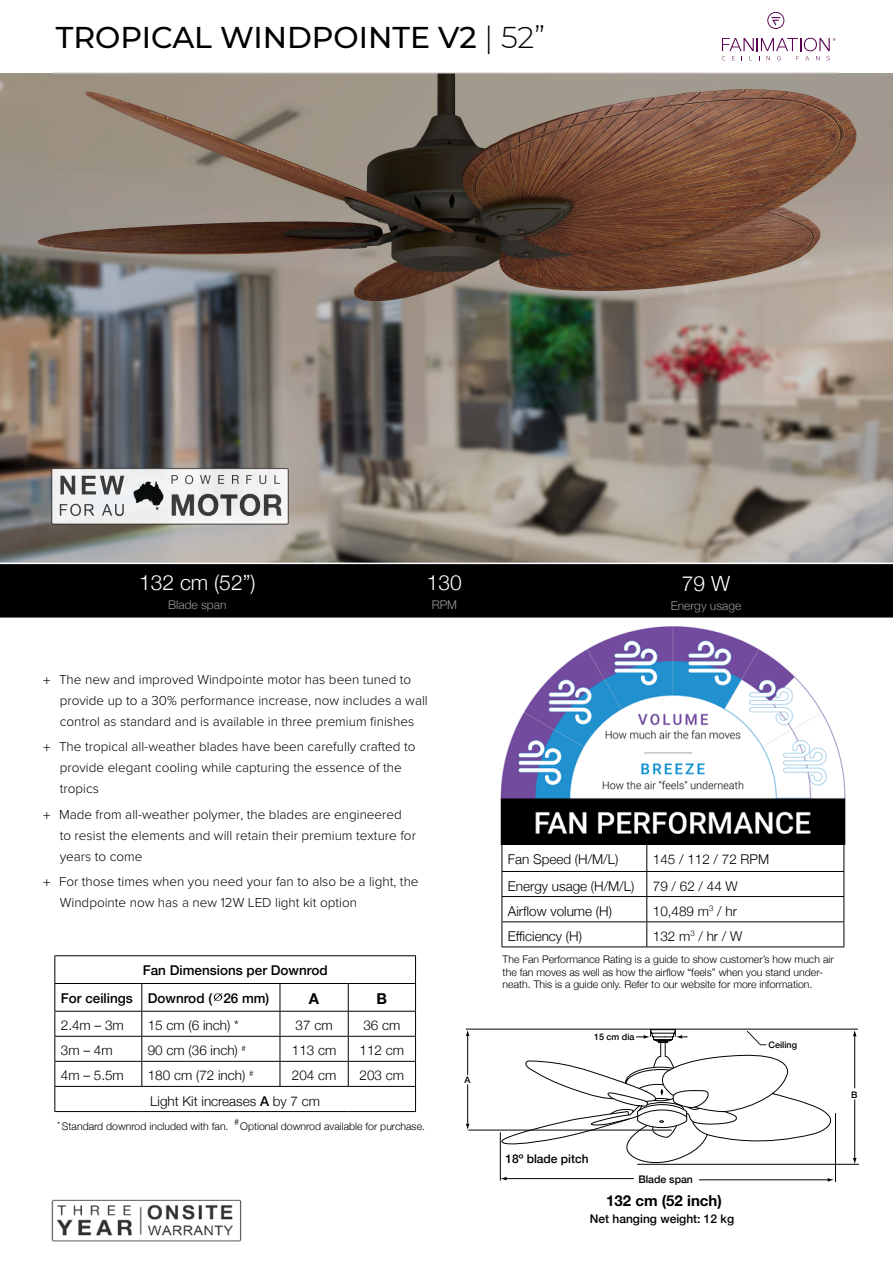
<style>
.page{position:relative;width:893px;height:1263px;background:#fff}
.page>*{position:absolute;margin:0;border:0;box-sizing:border-box;transform-origin:0 0}
.t1{font:500 30px "Montserrat";color:#000}
.t2{font:300 21px "Helvetica Neue";color:#fff}
.t3{font:700 15px "Helvetica Neue";color:#000}
.t4{font:300 13.5px/21px "Proxima Nova";color:#000}
.t5{font:300 13.5px "Helvetica Neue";color:#000}
.t6{font:500 13.5px/27.8px "Helvetica Neue";color:#000}
.t7{font:500 12px "Helvetica Neue";color:#000}
.t8{font:300 12px "Helvetica Neue";color:#9a9a9b}
.t9{font:300 10.5px/12.6px "Helvetica Neue";color:#000}
.t10{font:500 10.5px "Helvetica Neue";color:#000}
.t11{font:500 9px "Helvetica Neue";color:#000}
.t12{font:300 9px "Helvetica Neue";color:#000}
.s1{font-weight:300}
.s2{font-family:"Helvetica Neue"}
.s3{font-weight:500}
</style>
<div class="page">
<img style="left:0;top:73px;width:893px;height:490px">
<div style="left:0;top:564px;width:893px;height:54px;background:#000"></div>
<img style="left:213px;top:993px;width:10px;height:8px">
<hr style="left:54px;top:955px;width:88px;height:1px;background:#000">
<hr style="left:142px;top:955px;width:138px;height:1px;background:#000">
<hr style="left:280px;top:955px;width:68px;height:1px;background:#000">
<hr style="left:348px;top:955px;width:68px;height:1px;background:#000">
<hr style="left:54px;top:983px;width:88px;height:1px;background:#000">
<hr style="left:54px;top:1011px;width:88px;height:1px;background:#000">
<hr style="left:54px;top:1036px;width:88px;height:1px;background:#000">
<hr style="left:142px;top:1036px;width:138px;height:1px;background:#000">
<hr style="left:280px;top:1036px;width:68px;height:1px;background:#000">
<hr style="left:348px;top:1036px;width:68px;height:1px;background:#000">
<hr style="left:54px;top:1061px;width:88px;height:1px;background:#000">
<hr style="left:142px;top:1061px;width:138px;height:1px;background:#000">
<hr style="left:280px;top:1061px;width:68px;height:1px;background:#000">
<hr style="left:348px;top:1061px;width:68px;height:1px;background:#000">
<hr style="left:54px;top:1086px;width:88px;height:1px;background:#000">
<svg style="left:54px;top:956px;width:1px;height:155px"></svg>
<hr style="left:54px;top:1111px;width:88px;height:1px;background:#000">
<hr style="left:142px;top:1111px;width:138px;height:1px;background:#000">
<hr style="left:280px;top:1111px;width:68px;height:1px;background:#000">
<hr style="left:348px;top:1111px;width:68px;height:1px;background:#000">
<hr style="left:142px;top:1086px;width:138px;height:1px;background:#000">
<hr style="left:280px;top:1086px;width:68px;height:1px;background:#000">
<hr style="left:348px;top:1086px;width:68px;height:1px;background:#000">
<hr style="left:348px;top:983px;width:68px;height:1px;background:#000">
<svg style="left:415px;top:956px;width:1px;height:155px"></svg>
<hr style="left:348px;top:1011px;width:68px;height:1px;background:#000">
<hr style="left:280px;top:983px;width:68px;height:1px;background:#000">
<svg style="left:348px;top:984px;width:1px;height:102px"></svg>
<hr style="left:280px;top:1011px;width:68px;height:1px;background:#000">
<hr style="left:142px;top:983px;width:138px;height:1px;background:#000">
<svg style="left:141px;top:984px;width:1px;height:102px"></svg>
<svg style="left:280px;top:984px;width:1px;height:102px"></svg>
<hr style="left:142px;top:1011px;width:138px;height:1px;background:#000">
<img style="left:51px;top:1199px;width:191px;height:43px">
<svg style="left:722px;top:38px;width:114px;height:22px"></svg>
<svg style="left:767px;top:12px;width:17px;height:17px"></svg>
<hr style="left:53px;top:73px;width:785px;height:1px;background:#cdcccb">
<img style="left:50px;top:468px;width:240px;height:61px">
<hr style="left:699px;top:1179px;width:131px;height:1px;background:#000">
<hr style="left:835px;top:1113px;width:1px;height:69px;background:#000">
<hr style="left:500px;top:1133px;width:1px;height:47px;background:#000">
<svg style="left:828px;top:1178px;width:6px;height:4px"></svg>
<hr style="left:504px;top:1178px;width:129px;height:1px;background:#000">
<svg style="left:500px;top:1177px;width:7px;height:3px"></svg>
<svg style="left:853px;top:1158px;width:4px;height:6px"></svg>
<hr style="left:854px;top:1035px;width:1px;height:53px;background:#000101">
<svg style="left:853px;top:1030px;width:4px;height:6px"></svg>
<hr style="left:854px;top:1100px;width:1px;height:59px;background:#000101">
<svg style="left:466px;top:1124px;width:4px;height:6px"></svg>
<hr style="left:467px;top:1035px;width:1px;height:40px;background:#000101">
<svg style="left:466px;top:1030px;width:4px;height:6px"></svg>
<hr style="left:467px;top:1085px;width:1px;height:38px;background:#000101">
<hr style="left:638px;top:1164px;width:221px;height:1px;background:#000">
<hr style="left:469px;top:1130px;width:202px;height:1px;background:#000">
<svg style="left:501px;top:1028px;width:340px;height:137px"></svg>
<hr style="left:466px;top:1029px;width:392px;height:1px;background:#000101">
<hr style="left:502px;top:871px;width:145px;height:1px;background:#000">
<hr style="left:647px;top:871px;width:197px;height:1px;background:#000">
<hr style="left:502px;top:896px;width:145px;height:1px;background:#000">
<hr style="left:647px;top:896px;width:197px;height:1px;background:#000">
<hr style="left:502px;top:921px;width:145px;height:1px;background:#000">
<hr style="left:647px;top:921px;width:197px;height:1px;background:#000">
<hr style="left:502px;top:946px;width:145px;height:1px;background:#000">
<hr style="left:647px;top:946px;width:197px;height:1px;background:#000">
<hr style="left:502px;top:844px;width:145px;height:1px;background:#000">
<svg style="left:502px;top:845px;width:1px;height:101px"></svg>
<hr style="left:647px;top:844px;width:197px;height:1px;background:#000">
<svg style="left:646px;top:845px;width:1px;height:101px"></svg>
<svg style="left:843px;top:845px;width:1px;height:101px"></svg>
<img style="left:500px;top:626px;width:346px;height:218px">
<h1 class="t1" style="left:56px;top:17px;width:491px">TROPICAL WINDPOINTE V2 <span class="s1">| 52”</span></h1>
<h2 class="t2" style="left:139px;top:566px;width:118px">132 cm (52”)</h2>
<p class="t8" style="left:168px;top:595px;width:60px">Blade span</p>
<h2 class="t2" style="left:427px;top:566px;width:37px">130</h2>
<p class="t8" style="left:432px;top:595px;width:27px">RPM</p>
<p class="t4" style="left:60px;top:669px;width:370px;text-indent:-17px"><span class="s2">+</span> The new and improved Windpointe motor has been tuned to provide up to a 30% performance increase, now includes a wall control as standard and is available in three premium finishes</p>
<p class="t4" style="left:60px;top:736px;width:357px;text-indent:-17px"><span class="s2">+</span> The tropical all-weather blades have been carefully crafted to provide elegant cooling while capturing the essence of the tropics</p>
<p class="t4" style="left:60px;top:804px;width:358px;text-indent:-17px"><span class="s2">+</span> Made from all-weather polymer, the blades are engineered to resist the elements and will retain their premium texture for years to come</p>
<p class="t4" style="left:60px;top:871px;width:360px;text-indent:-17px"><span class="s2">+</span> For those times when you need your fan to also be a light, the<br>Windpointe now has a new 12W LED light kit option</p>
<p class="t6" style="left:61px;top:955px;width:268px;text-indent:82px">Fan Dimensions per Downrod<br>For ceilings Downrod ( 26 mm)</p>
<p class="t3" style="left:309px;top:987px;width:12px">A</p>
<p class="t3" style="left:377px;top:987px;width:12px">B</p>
<p class="t5" style="left:61px;top:1014px;width:65px">2.4m – 3m</p>
<p class="t5" style="left:148px;top:1014px;width:93px">15 cm (6 inch) *</p>
<p class="t5" style="left:296px;top:1014px;width:39px">37 cm</p>
<p class="t5" style="left:363px;top:1014px;width:39px">36 cm</p>
<p class="t5" style="left:61px;top:1040px;width:53px">3m – 4m</p>
<p class="t5" style="left:148px;top:1040px;width:100px">90 cm (36 inch) <sup>#</sup></p>
<p class="t5" style="left:292px;top:1040px;width:46px">113 cm</p>
<p class="t5" style="left:360px;top:1040px;width:46px">112 cm</p>
<p class="t5" style="left:61px;top:1065px;width:65px">4m – 5.5m</p>
<p class="t5" style="left:148px;top:1065px;width:107px">180 cm (72 inch) <sup>#</sup></p>
<p class="t5" style="left:292px;top:1065px;width:46px">204 cm</p>
<p class="t5" style="left:360px;top:1065px;width:46px">203 cm</p>
<p class="t5" style="left:150px;top:1090px;width:171px">Light Kit increases <span class="s3">A</span> by 7 cm</p>
<p class="t9" style="left:57px;top:1119px;width:369px"><sup>*</sup> Standard downrod included with fan. Optional downrod available for purchase.</p>
<p class="t12" style="left:234px;top:1114px;width:7px">#</p>
<p class="t11" style="left:464px;top:1073px;width:8px">A</p>
<h2 class="t2" style="left:682px;top:566px;width:50px">79 W</h2>
<p class="t8" style="left:671px;top:596px;width:72px">Energy usage</p>
<p class="t5" style="left:508px;top:849px;width:112px">Fan Speed (H/M/L)</p>
<p class="t5" style="left:653px;top:849px;width:118px">145 / 112 / 72 RPM</p>
<p class="t5" style="left:508px;top:875px;width:128px">Energy usage (H/M/L)</p>
<p class="t5" style="left:653px;top:875px;width:87px">79 / 62 / 44 W</p>
<p class="t5" style="left:508px;top:900px;width:106px">Airflow volume (H)</p>
<p class="t5" style="left:653px;top:900px;width:86px">10,489 m<sup>3</sup> / hr</p>
<p class="t5" style="left:508px;top:925px;width:76px">Efficiency (H)</p>
<p class="t5" style="left:653px;top:925px;width:91px">132 m<sup>3</sup> / hr / W</p>
<p class="t9" style="left:503px;top:952px;width:333px">The Fan Performance Rating is a guide to show customer’s how much air the fan moves as well as how the airflow “feels” when you stand under&shy;neath. This is a guide only. Refer to our website for more information.</p>
<p class="t11" style="left:594px;top:1029px;width:42px">15 cm dia</p>
<p class="t11" style="left:769px;top:1037px;width:30px">Ceiling</p>
<p class="t11" style="left:851px;top:1087px;width:8px">B</p>
<p class="t7" style="left:505px;top:1149px;width:85px">18º blade pitch</p>
<p class="t10" style="left:638px;top:1170px;width:56px">Blade span</p>
<p class="t3" style="left:606px;top:1189px;width:117px">132 cm (52 inch)</p>
<p class="t7" style="left:590px;top:1209px;width:146px">Net hanging weight: 12 kg</p>
</div>
